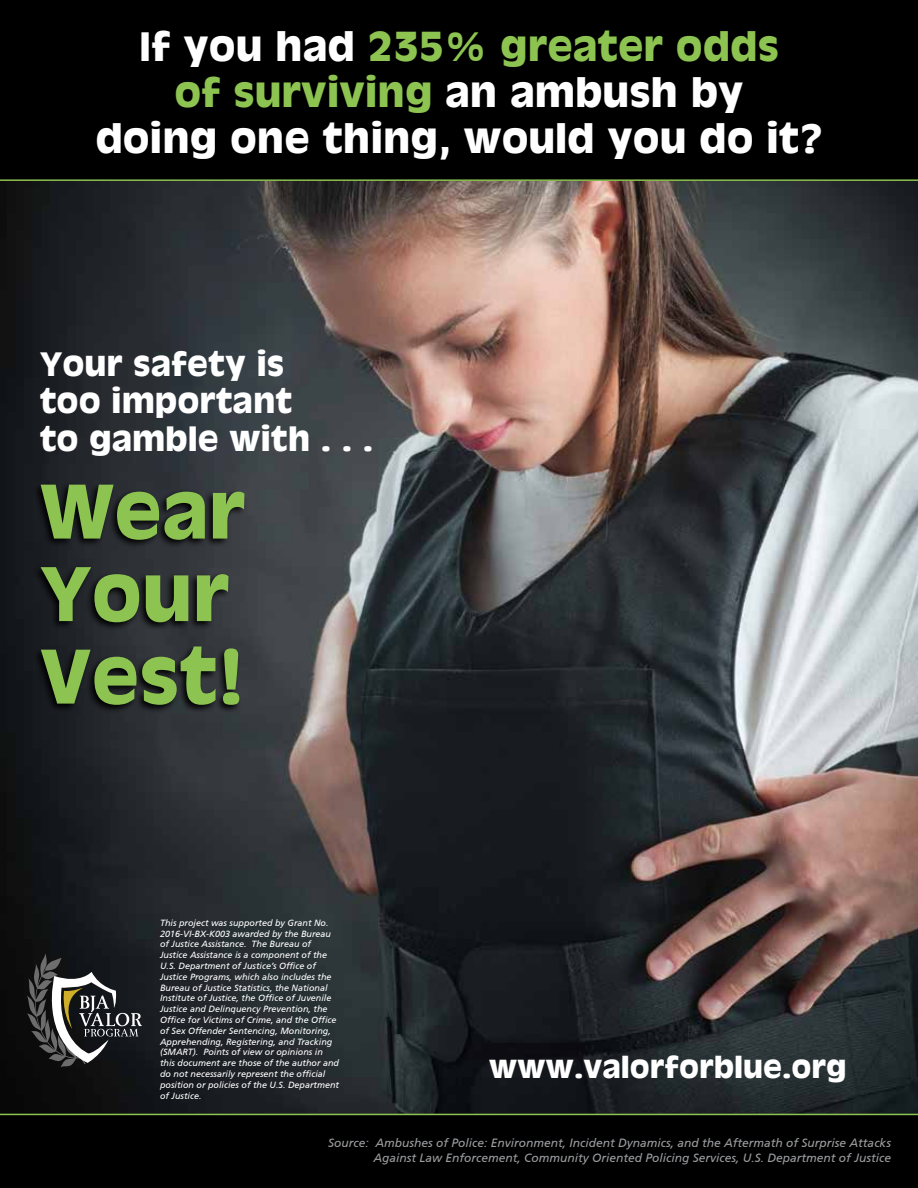
<style>
.page{position:relative;width:918px;height:1188px;background:#fff}
.page>*{position:absolute;margin:0;border:0;box-sizing:border-box;transform-origin:0 0}
.t1{font:700 72px/82.5px "Antique Olive";color:#8dc451}
.t2{font:700 38.25px/45.9px "Antique Olive";color:#fff;text-align:center}
.t3{font:700 31.5px/37.8px "Antique Olive";color:#fff}
.t4{font:700 28.5px "Antique Olive";color:#fff}
.t5{font:italic 12px/14.4px "Articulate";color:#9b9da0;text-align:right}
.t6{font:italic 9px/10.8px "Articulate";color:#fff}
.s1{color:#8dc451}
</style>
<div class="page">
<img style="left:0;top:181px;width:918px;height:933px">
<div style="left:0;top:0;width:918px;height:181px;background:#000"></div>
<div style="left:87px;top:30px;width:737px;height:142px;background:#000"></div>
<svg style="left:27px;top:953px;width:115px;height:114px"></svg>
<div style="left:32px;top:482px;width:216px;height:232px;background:#000;opacity:.95"></div>
<div style="left:0;top:1114px;width:918px;height:74px;background:#000"></div>
<h2 class="t2" style="left:95px;top:23px;width:729px">If you had <span class="s1">235% greater odds<br>of surviving</span> an ambush by<br>doing one thing, would you do it?</h2>
<h3 class="t3" style="left:40px;top:344px;width:335px">Your safety is<br>too important<br>to gamble with . . .</h3>
<h1 class="t1" style="left:40px;top:469px;width:207px">Wear<br>Your<br>Vest!</h1>
<p class="t6" style="left:160px;top:917px;width:181px">This project was supported by Grant No.<br>2016-VI-BX-K003 awarded by the Bureau of Justice Assistance. The Bureau of Justice Assistance is a component of the U.S. Department of Justice’s Office of Justice Programs, which also includes the Bureau of Justice Statistics, the National Institute of Justice, the Office of Juvenile Justice and Delinquency Prevention, the Office for Victims of Crime, and the Office of Sex Offender Sentencing, Monitoring, Apprehending, Registering, and Tracking (SMART). Points of view or opinions in this document are those of the author and do not necessarily represent the official position or policies of the U.S. Department of Justice.</p>
<h3 class="t4" style="left:489px;top:1049px;width:359px">www.valorforblue.org</h3>
<h3 class="t5" style="left:328px;top:1136px;width:564px">Source: Ambushes of Police: Environment, Incident Dynamics, and the Aftermath of Surprise Attacks<br>Against Law Enforcement, Community Oriented Policing Services, U.S. Department of Justice</h3>
</div>
